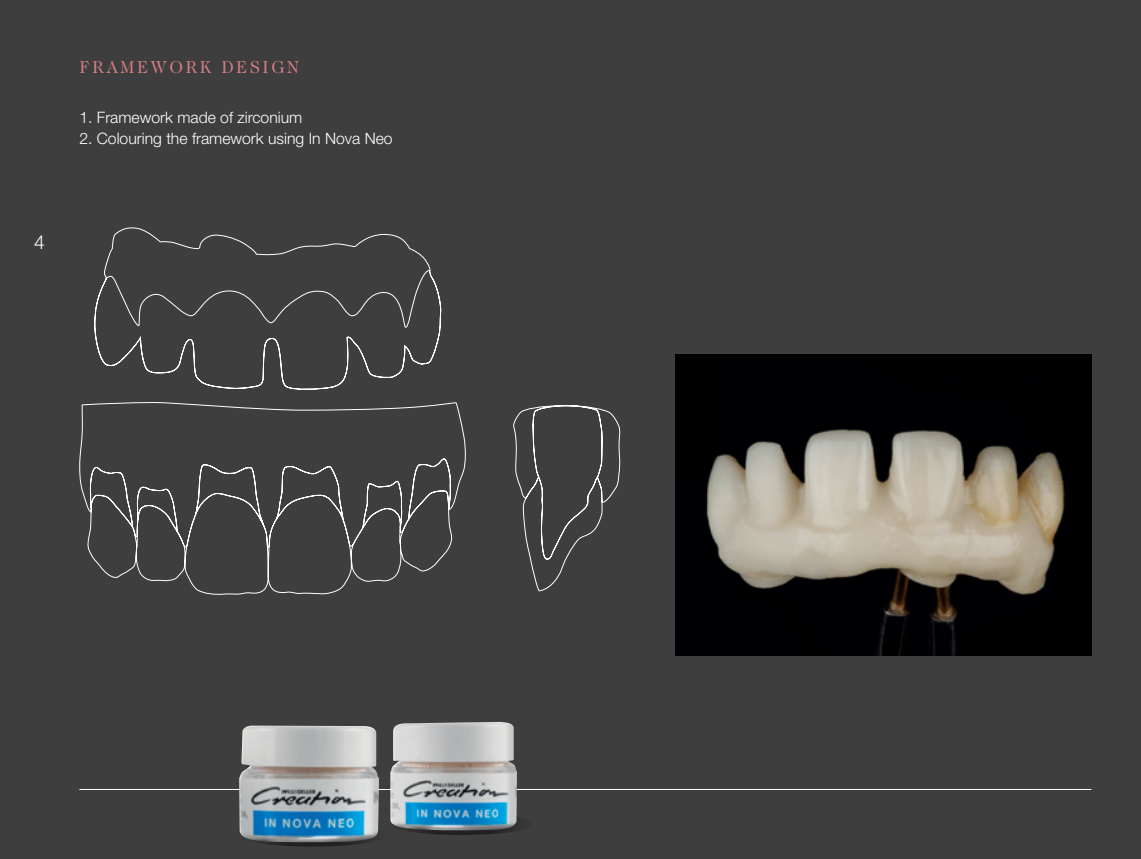
<style>
.page{position:relative;width:1141px;height:859px;background:#fff}
.page>*{position:absolute;margin:0;border:0;box-sizing:border-box;transform-origin:0 0}
.t1{font:300 19.25px "Helvetica Neue";color:#fff}
.t2{font:17.5px "Caslon Two Twenty Four";letter-spacing:.15em;color:#d47e81}
.t3{font:300 15.75px "Helvetica Neue";color:#fff}
</style>
<div class="page">
<div style="left:0;top:0;width:1141px;height:858px;background:#3e3e3f"></div>
<img style="left:676px;top:354px;width:415px;height:301px">
<hr style="left:79px;top:788px;width:1012px;height:1px;background:#fff">
<svg style="left:94px;top:227px;width:347px;height:162px"></svg>
<svg style="left:79px;top:402px;width:541px;height:192px"></svg>
<div style="left:389px;top:812px;width:146px;height:22px;background:#373637;border-radius:50%"></div>
<div style="left:240px;top:824px;width:146px;height:22px;background:#231f20;border-radius:50%"></div>
<img style="left:239px;top:722px;width:278px;height:120px">
<p class="t1" style="left:34px;top:230px;width:12px">4</p>
<p class="t2" style="left:79px;top:57px;width:221px">FRAMEWORK DESIGN</p>
<p class="t3" style="left:79px;top:107px;width:224px">1. Framework made of zirconium</p>
<p class="t3" style="left:79px;top:128px;width:315px">2. Colouring the framework using In Nova Neo</p>
</div>
